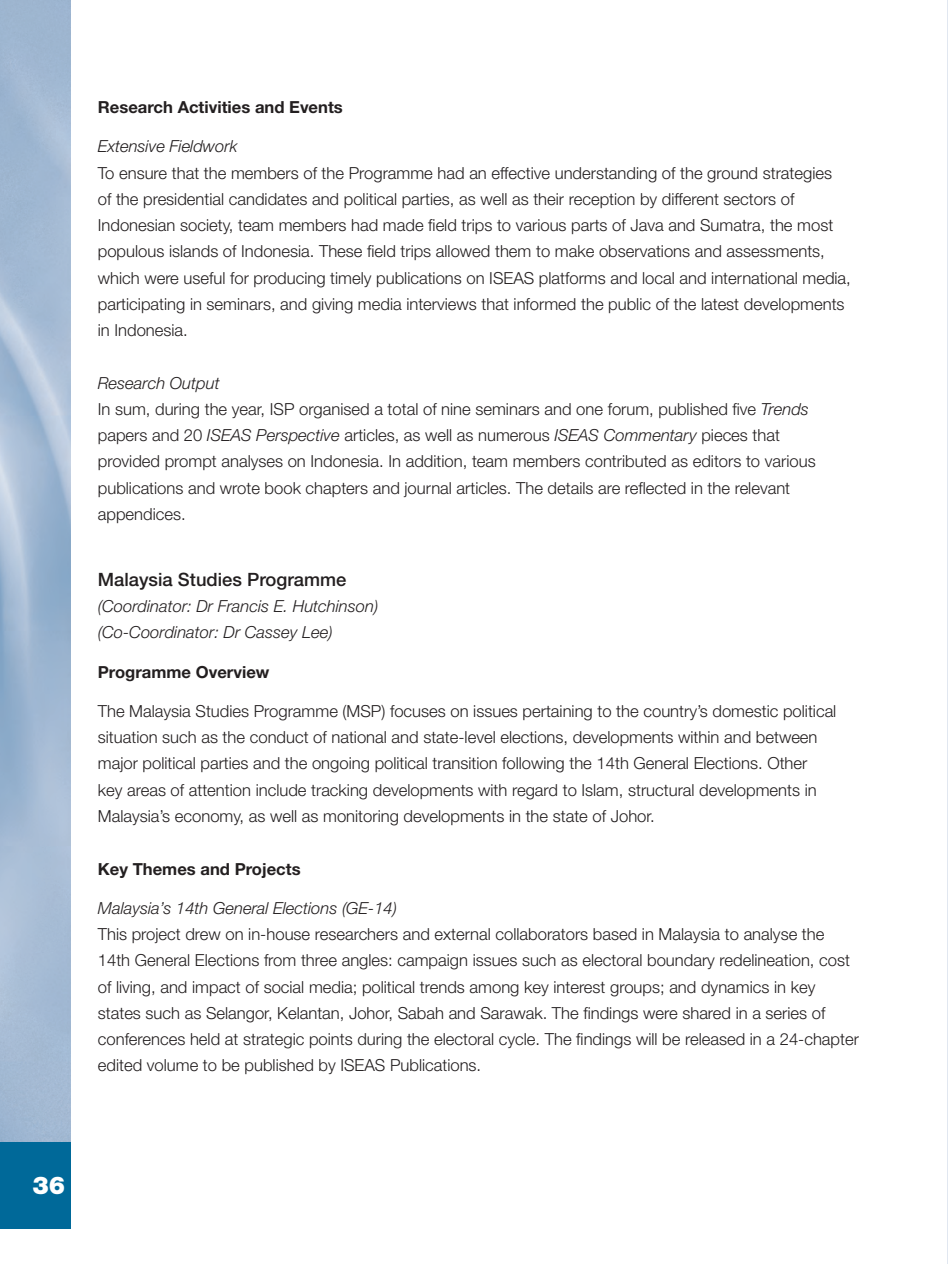
<style>
.page{position:relative;width:948px;height:1264px;background:#fff}
.page>*{position:absolute;margin:0;border:0;box-sizing:border-box;transform-origin:0 0}
.t1{font:900 24.5px "Helvetica Neue";color:#fff}
.A2_Head-10_5pt{font:500 18.38px "Helvetica Neue";color:#231f20}
.Body_text{font:300 16.62px/26.2px "Helvetica Neue";color:#231f20}
.B_Head_italic-9_5pt{font:italic 300 16.62px "Helvetica Neue";color:#231f20}
.A_Bold_Head-9_5pt{font:700 16.62px "Helvetica Neue";color:#231f20}
.A3_Head_italic-9_5pt{font:italic 300 16.62px "Helvetica Neue";color:#231f20}
.s1{font-style:italic}
</style>
<div class="page">
<hr style="left:947px;top:0;width:1px;height:1263px;background:#e1e7f0">
<div style="left:0;top:1142px;width:70px;height:86px;background:#006999"></div>
<p class="A_Bold_Head-9_5pt" style="left:98px;top:97px;width:246px">Research Activities and Events</p>
<p class="B_Head_italic-9_5pt" style="left:98px;top:136px;width:141px">Extensive Fieldwork</p>
<p class="Body_text" style="left:98px;top:159px;width:754px">To ensure that the members of the Programme had an effective understanding of the ground strategies<br>of the presidential candidates and political parties, as well as their reception by different sectors of Indonesian society, team members had made field trips to various parts of Java and Sumatra, the most populous islands of Indonesia. These field trips allowed them to make observations and assessments, which were useful for producing timely publications on ISEAS platforms and local and international media, participating in seminars, and giving media interviews that informed the public of the latest developments in Indonesia.</p>
<p class="B_Head_italic-9_5pt" style="left:98px;top:373px;width:123px">Research Output</p>
<p class="Body_text" style="left:98px;top:395px;width:719px">In sum, during the year, ISP organised a total of nine seminars and one forum, published five <span class="s1">Trends </span>papers and 20 <span class="s1">ISEAS Perspective</span> articles, as well as numerous <span class="s1">ISEAS Commentary</span> pieces that provided prompt analyses on Indonesia. In addition, team members contributed as editors to various publications and wrote book chapters and journal articles. The details are reflected in the relevant appendices.</p>
<p class="A2_Head-10_5pt" style="left:98px;top:568px;width:250px">Malaysia Studies Programme</p>
<p class="A3_Head_italic-9_5pt" style="left:98px;top:596px;width:282px">(Coordinator: Dr Francis E. Hutchinson)</p>
<p class="A3_Head_italic-9_5pt" style="left:98px;top:622px;width:236px">(Co-Coordinator: Dr Cassey Lee)</p>
<p class="A_Bold_Head-9_5pt" style="left:98px;top:661px;width:173px">Programme Overview</p>
<p class="Body_text" style="left:98px;top:697px;width:739px">The Malaysia Studies Programme (MSP) focuses on issues pertaining to the country’s domestic political situation such as the conduct of national and state-level elections, developments within and between major political parties and the ongoing political transition following the 14th General Elections. Other<br>key areas of attention include tracking developments with regard to Islam, structural developments in Malaysia’s economy, as well as monitoring developments in the state of Johor.</p>
<p class="A_Bold_Head-9_5pt" style="left:98px;top:858px;width:204px">Key Themes and Projects</p>
<p class="B_Head_italic-9_5pt" style="left:98px;top:898px;width:301px">Malaysia’s 14th General Elections (GE-14)</p>
<p class="Body_text" style="left:98px;top:920px;width:762px">This project drew on in-house researchers and external collaborators based in Malaysia to analyse the 14th General Elections from three angles: campaign issues such as electoral boundary redelineation, cost of living, and impact of social media; political trends among key interest groups; and dynamics in key states such as Selangor, Kelantan, Johor, Sabah and Sarawak. The findings were shared in a series of conferences held at strategic points during the electoral cycle. The findings will be released in a 24-chapter edited volume to be published by ISEAS Publications.</p>
<h1 class="t1" style="left:33px;top:1170px;width:34px">36</h1>
</div>
